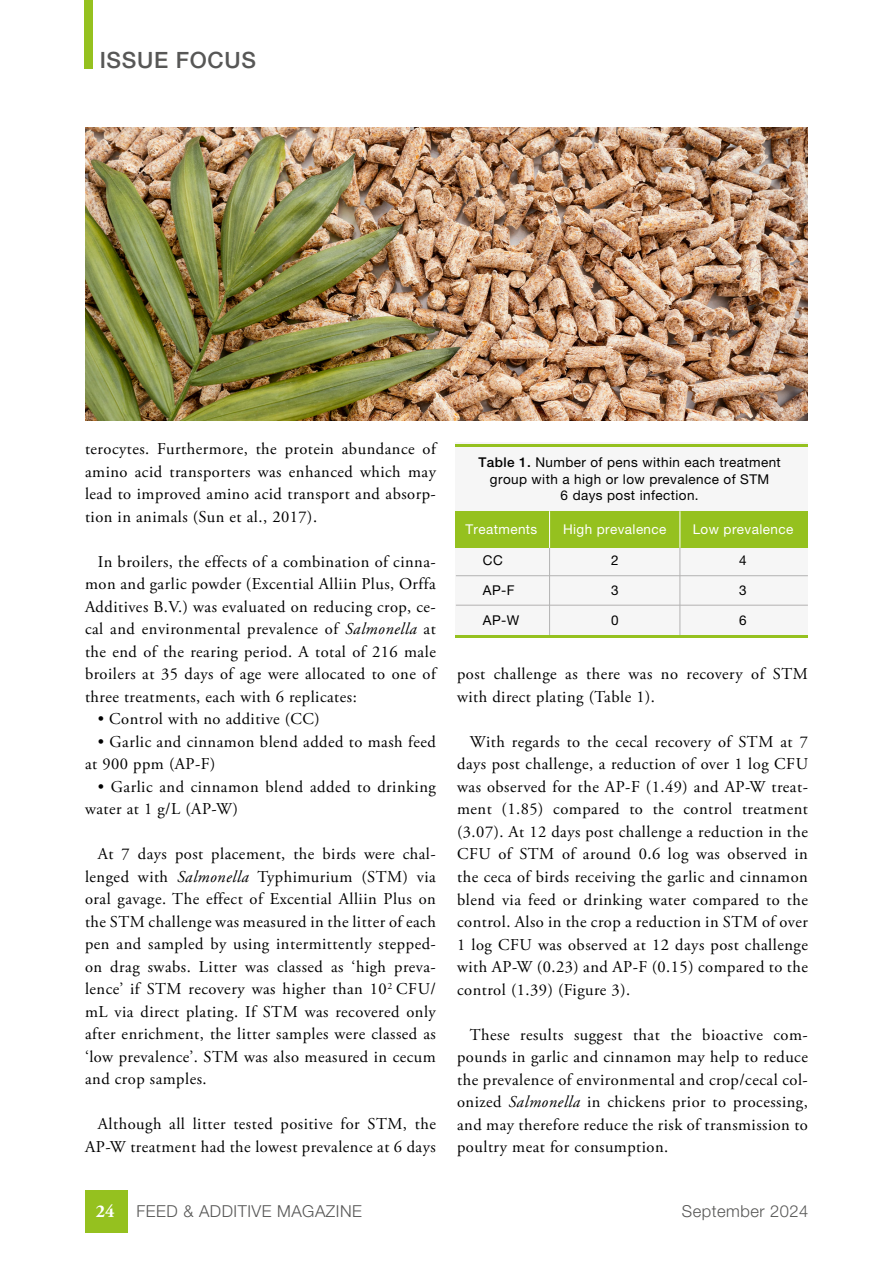
<style>
.page{position:relative;width:893px;height:1263px;background:#fff}
.page>*{position:absolute;margin:0;border:0;box-sizing:border-box;transform-origin:0 0}
.t1{font:500 22.5px "Helvetica Neue LT Pro";letter-spacing:.03em;color:#575756}
.t2{font:16.5px/22.5px "Adobe Garamond Pro";letter-spacing:.03em;color:#000;text-align:justify}
.t3{font:300 16.5px "Helvetica Neue LT Pro";letter-spacing:.03em;color:#575756}
.t4{font:13.5px/16.5px "Helvetica Neue LT Pro";letter-spacing:.03em;color:#000;text-align:center}
.t5{font:13.5px "Helvetica Neue LT Pro";letter-spacing:.03em;color:#fff}
.s1{font-style:italic}
.s2{font-weight:500}
.s3{font-family:"Adobe Garamond Pro";font-weight:700;font-size:18px;color:#fff}
</style>
<div class="page">
<div style="left:85px;top:0;width:8px;height:69px;background:#95c11f"></div>
<div style="left:85px;top:1191px;width:43px;height:42px;background:#95c11f"></div>
<div style="left:456px;top:442px;width:352px;height:194px;background:#f6f6f6"></div>
<div style="left:456px;top:511px;width:352px;height:36px;background:#95c11f"></div>
<hr style="left:456px;top:444px;width:352px;height:2px;background:#95c11f">
<hr style="left:680px;top:511px;width:1px;height:37px;background:#fff">
<hr style="left:680px;top:548px;width:1px;height:88px;background:#b3b2b2">
<hr style="left:549px;top:548px;width:1px;height:88px;background:#b3b2b2">
<hr style="left:549px;top:511px;width:1px;height:37px;background:#fff">
<hr style="left:456px;top:635px;width:352px;height:3px;background:#95c11f">
<hr style="left:456px;top:605px;width:352px;height:1px;background:#b3b2b2">
<hr style="left:456px;top:575px;width:352px;height:1px;background:#b3b2b2">
<img style="left:85px;top:128px;width:723px;height:293px">
<h1 class="t1" style="left:100px;top:47px;width:158px">ISSUE FOCUS</h1>
<p class="t2" style="left:85px;top:438px;width:352px">terocytes. Furthermore, the protein abundance of amino acid transporters was enhanced which may lead to improved amino acid transport and absorp&shy;tion in animals (Sun et al., 2017).</p>
<p class="t2" style="left:85px;top:551px;width:352px;text-indent:13px">In broilers, the effects of a combination of cinna&shy;mon and garlic powder (Excential Alliin Plus, Orffa Additives B.V.) was evaluated on reducing crop, ce&shy;cal and environmental prevalence of <span class="s1">Salmonella</span> at the end of the rearing period. A total of 216 male broilers at 35 days of age were allocated to one of three treatments, each with 6 replicates:</p>
<p class="t2" style="left:98px;top:708px;width:224px">• Control with no additive (CC)</p>
<p class="t2" style="left:85px;top:731px;width:352px;text-indent:13px">• Garlic and cinnamon blend added to mash feed at 900 ppm (AP-F)</p>
<p class="t2" style="left:85px;top:776px;width:352px;text-indent:13px">• Garlic and cinnamon blend added to drinking water at 1 g/L (AP-W)</p>
<p class="t2" style="left:85px;top:843px;width:352px;text-indent:13px">At 7 days post placement, the birds were chal&shy;lenged with <span class="s1">Salmonella</span> Typhimurium (STM) via oral gavage. The effect of Excential Alliin Plus on the STM challenge was measured in the litter of each pen and sampled by using intermittently stepped&shy;on drag swabs. Litter was classed as ‘high preva&shy;lence’ if STM recovery was higher than 10<sup>2</sup> CFU/ mL via direct plating. If STM was recovered only after enrichment, the litter samples were classed as ‘low prevalence’. STM was also measured in cecum and crop samples.</p>
<p class="t2" style="left:85px;top:1113px;width:352px;text-align:right">Although all litter tested positive for STM, the<br>AP-W treatment had the lowest prevalence at 6 days</p>
<p class="t4" style="left:478px;top:454px;width:304px"><span class="s2">Table 1.</span> Number of pens within each treatment group with a high or low prevalence of STM<br>6 days post infection.</p>
<p class="t5" style="left:465px;top:521px;width:73px">Treatments</p>
<p class="t5" style="left:563px;top:521px;width:105px">High prevalence</p>
<p class="t5" style="left:693px;top:521px;width:102px">Low prevalence</p>
<p class="t4" style="left:483px;top:552px;width:21px">CC</p>
<p class="t4" style="left:483px;top:582px;width:33px">AP-F</p>
<p class="t4" style="left:483px;top:612px;width:38px">AP-W</p>
<p class="t4" style="left:611px;top:552px;width:9px">2</p>
<p class="t4" style="left:611px;top:582px;width:9px">3</p>
<p class="t4" style="left:611px;top:612px;width:9px">0</p>
<p class="t4" style="left:739px;top:552px;width:9px">4</p>
<p class="t4" style="left:739px;top:582px;width:9px">3</p>
<p class="t4" style="left:739px;top:612px;width:9px">6</p>
<p class="t2" style="left:457px;top:663px;width:352px">post challenge as there was no recovery of STM with direct plating (Table 1).</p>
<p class="t2" style="left:457px;top:731px;width:352px;text-indent:13px">With regards to the cecal recovery of STM at 7 days post challenge, a reduction of over 1 log CFU was observed for the AP-F (1.49) and AP-W treat&shy;ment (1.85) compared to the control treatment (3.07). At 12 days post challenge a reduction in the CFU of STM of around 0.6 log was observed in the ceca of birds receiving the garlic and cinnamon blend via feed or drinking water compared to the control. Also in the crop a reduction in STM of over 1 log CFU was observed at 12 days post challenge with AP-W (0.23) and AP-F (0.15) compared to the control (1.39) (Figure 3).</p>
<p class="t2" style="left:457px;top:1024px;width:352px;text-indent:13px">These results suggest that the bioactive com&shy;pounds in garlic and cinnamon may help to reduce the prevalence of environmental and crop/cecal col&shy;onized <span class="s1">Salmonella</span> in chickens prior to processing, and may therefore reduce the risk of transmission to poultry meat for consumption.</p>
<p class="t3" style="left:96px;top:1201px;width:267px"><span class="s3">24</span> FEED &amp; ADDITIVE MAGAZINE</p>
<p class="t3" style="left:682px;top:1201px;width:128px">September 2024</p>
</div>
